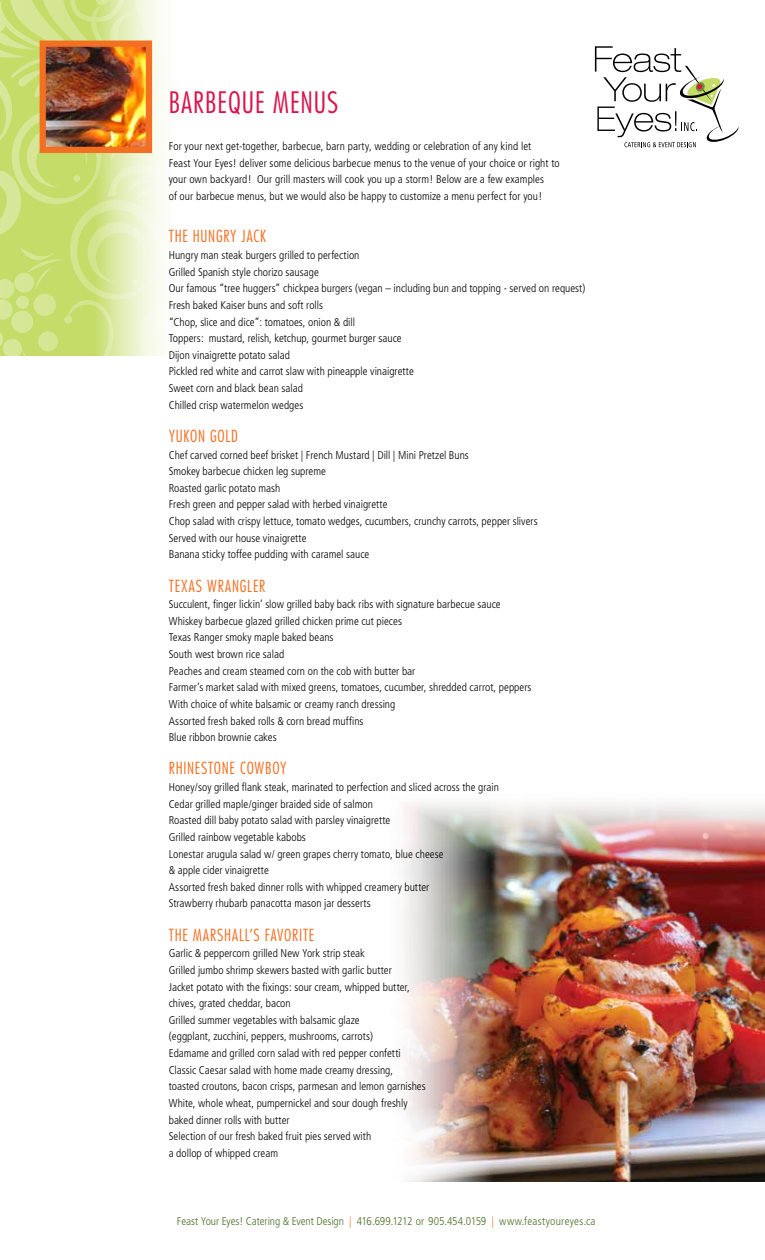
<style>
.page{position:relative;width:765px;height:1260px;background:#fff}
.page>*{position:absolute;margin:0;border:0;box-sizing:border-box;transform-origin:0 0}
.t1{font:300 condensed 28.75px "Futura";letter-spacing:.035em;color:#db134a}
.t2{font:300 condensed 16.25px "Futura";letter-spacing:.045em;color:#f36f21}
.t3{font:300 condensed 11.25px/16.6px "Frutiger";color:#000}
.t4{font:300 condensed 11.25px "Frutiger";letter-spacing:-.005em;color:#4c6e28}
.s1{color:#f36f21}
</style>
<div class="page">
<img style="left:404px;top:803px;width:361px;height:379px">
<svg style="left:0;top:0;width:163px;height:356px"></svg>
<img style="left:47px;top:48px;width:98px;height:98px">
<div style="left:40px;top:41px;width:112px;height:112px;border:6px solid #f36f21"></div>
<svg style="left:595px;top:46px;width:143px;height:101px"></svg>
<h1 class="t1" style="left:169px;top:86px;width:171px">BARBEQUE MENUS</h1>
<p class="t3" style="left:169px;top:138px;width:393px">For your next get-together, barbecue, barn party, wedding or celebration of any kind let<br>Feast Your Eyes! deliver some delicious barbecue menus to the venue of your choice or right to your own backyard! Our grill masters will cook you up a storm! Below are a few examples<br>of our barbecue menus, but we would also be happy to customize a menu perfect for you!</p>
<h2 class="t2" style="left:169px;top:227px;width:99px">THE HUNGRY JACK</h2>
<p class="t3" style="left:169px;top:247px;width:418px">Hungry man steak burgers grilled to perfection<br>Grilled Spanish style chorizo sausage<br>Our famous “tree huggers” chickpea burgers (vegan – including bun and topping - served on request)<br>Fresh baked Kaiser buns and soft rolls<br>“Chop, slice and dice”: tomatoes, onion &amp; dill<br>Toppers: mustard, relish, ketchup, gourmet burger sauce<br>Dijon vinaigrette potato salad<br>Pickled red white and carrot slaw with pineapple vinaigrette<br>Sweet corn and black bean salad<br>Chilled crisp watermelon wedges</p>
<h2 class="t2" style="left:169px;top:426px;width:71px">YUKON GOLD</h2>
<p class="t3" style="left:169px;top:447px;width:370px">Chef carved corned beef brisket | French Mustard | Dill | Mini Pretzel Buns<br>Smokey barbecue chicken leg supreme<br>Roasted garlic potato mash<br>Fresh green and pepper salad with herbed vinaigrette<br>Chop salad with crispy lettuce, tomato wedges, cucumbers, crunchy carrots, pepper slivers Served with our house vinaigrette<br>Banana sticky toffee pudding with caramel sauce</p>
<h2 class="t2" style="left:169px;top:576px;width:86px">TEXAS WRANGLER</h2>
<p class="t3" style="left:169px;top:596px;width:364px">Succulent, finger lickin’ slow grilled baby back ribs with signature barbecue sauce Whiskey barbecue glazed grilled chicken prime cut pieces<br>Texas Ranger smoky maple baked beans<br>South west brown rice salad<br>Peaches and cream steamed corn on the cob with butter bar<br>Farmer’s market salad with mixed greens, tomatoes, cucumber, shredded carrot, peppers With choice of white balsamic or creamy ranch dressing<br>Assorted fresh baked rolls &amp; corn bread muffins<br>Blue ribbon brownie cakes</p>
<h2 class="t2" style="left:169px;top:759px;width:119px">RHINESTONE COWBOY</h2>
<p class="t3" style="left:169px;top:779px;width:332px">Honey/soy grilled flank steak, marinated to perfection and sliced across the grain Cedar grilled maple/ginger braided side of salmon<br>Roasted dill baby potato salad with parsley vinaigrette<br>Grilled rainbow vegetable kabobs<br>Lonestar arugula salad w/ green grapes cherry tomato, blue cheese<br>&amp; apple cider vinaigrette<br>Assorted fresh baked dinner rolls with whipped creamery butter<br>Strawberry rhubarb panacotta mason jar desserts</p>
<h2 class="t2" style="left:169px;top:925px;width:147px">TH E MARSHALL’S FAVORITE</h2>
<p class="t3" style="left:169px;top:945px;width:258px">Garlic &amp; peppercorn grilled New York strip steak<br>Grilled jumbo shrimp skewers basted with garlic butter<br>Jacket potato with the fixings: sour cream, whipped butter, chives, grated cheddar, bacon<br>Grilled summer vegetables with balsamic glaze<br>(eggplant, zucchini, peppers, mushrooms, carrots)<br>Edamame and grilled corn salad with red pepper confetti Classic Caesar salad with home made creamy dressing, toasted croutons, bacon crisps, parmesan and lemon garnishes White, whole wheat, pumpernickel and sour dough freshly baked dinner rolls with butter<br>Selection of our fresh baked fruit pies served with<br>a dollop of whipped cream</p>
<p class="t4" style="left:177px;top:1214px;width:420px">Feast Your Eyes! Catering &amp; Event Design <span class="s1">|</span> 416.699.1212 or 905.454.0159 <span class="s1">|</span> www.feastyoureyes.ca</p>
</div>
